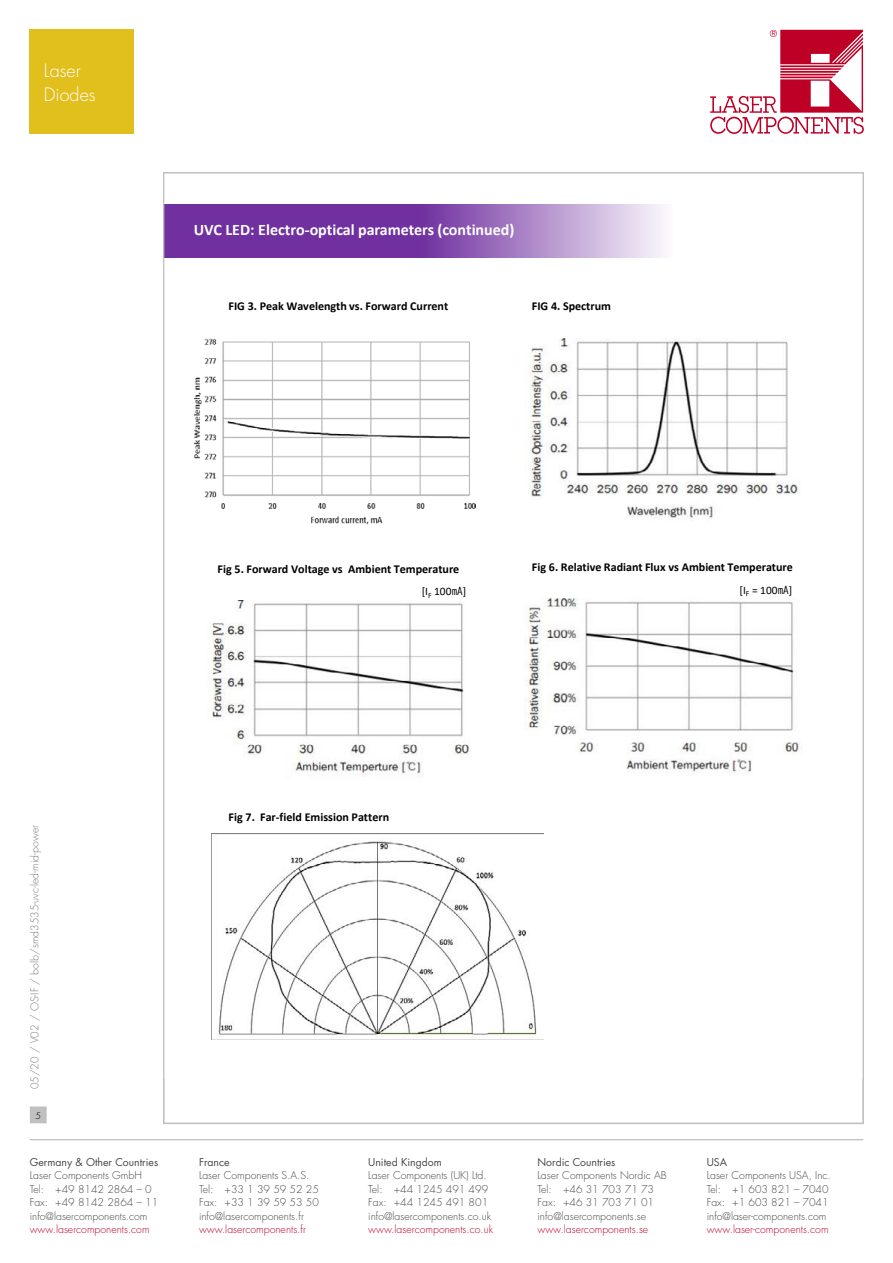
<style>
.page{position:relative;width:893px;height:1263px;background:#fff}
.page>*{position:absolute;margin:0;border:0;box-sizing:border-box;transform-origin:0 0}
.t1{font:300 18px/24px "Futura Std";color:#fff}
.t2{font:700 16.05px "Calibri";color:#fff}
.t3{font:700 12px "Calibri";color:#000}
.t4{font:11.4px "Calibri";color:#000}
.t5{font:300 10.5px/13.5px "Futura Std";color:#484848}
.t6{font:300 10.5px "Futura Std";color:#be0027}
.t7{font:10.5px "Futura Std";color:#484848}
.t8{font:300 10.5px "Futura Std";color:#7c7c7c}
.t9{font:300 9px "Futura Std";color:#000}
.s1{font-family:"Malgun Gothic"}
</style>
<div class="page">
<svg style="left:710px;top:30px;width:153px;height:104px"></svg>
<hr style="left:30px;top:1139px;width:833px;height:1px;background:#c0c0c0">
<div style="left:31px;top:1107px;width:15px;height:16px;background:#c0c0c0"></div>
<div style="left:30px;top:1106px;width:17px;height:17px;border:1px solid #c0c0c0"></div>
<svg style="left:165px;top:205px;width:499px;height:52px;background:#915fb5"></svg>
<img style="left:530px;top:339px;width:270px;height:180px">
<img style="left:207px;top:601px;width:263px;height:176px">
<img style="left:526px;top:598px;width:275px;height:176px">
<img style="left:194px;top:339px;width:281px;height:186px">
<img style="left:212px;top:834px;width:332px;height:204px">
<div style="left:30px;top:30px;width:104px;height:104px;background:#e1bf1d"></div>
<h1 class="t1" style="left:44px;top:59px;width:53px">Laser<br>Diodes</h1>
<h2 class="t2" style="left:194px;top:218px;width:322px">UVC LED: Electro-optical parameters (continued)</h2>
<p class="t3" style="left:229px;top:297px;width:221px">FIG 3. Peak Wavelength vs. Forward Current</p>
<p class="t3" style="left:532px;top:298px;width:81px">FIG 4. Spectrum</p>
<p class="t3" style="left:218px;top:561px;width:243px">Fig 5. Forward Voltage vs Ambient Temperature</p>
<p class="t3" style="left:532px;top:558px;width:262px">Fig 6. Relative Radiant Flux vs Ambient Temperature</p>
<p class="t4" style="left:422px;top:583px;width:46px">[I<sub>F</sub> 100<span class="s1">㎃</span>]</p>
<p class="t4" style="left:740px;top:582px;width:54px">[I<sub>F</sub> = 100<span class="s1">㎃</span>]</p>
<p class="t8" style="left:28px;top:1089px;width:266px;rotate:-90deg">05/20 / V02 / OS-IF / bolb/smd3535-uvc-led-mid-power</p>
<p class="t9" style="left:35px;top:1110px;width:7px">5</p>
<p class="t7" style="left:30px;top:1155px;width:130px">Germany &amp; Other Countries</p>
<p class="t5" style="left:30px;top:1169px;width:130px">Laser Components GmbH<br>Tel: +49 8142 2864 – 0<br>Fax: +49 8142 2864 – 11 info@lasercomponents.com</p>
<p class="t6" style="left:30px;top:1223px;width:121px">www.lasercomponents.com</p>
<p class="t3" style="left:229px;top:809px;width:162px">Fig 7. Far-field Emission Pattern</p>
<p class="t7" style="left:199px;top:1155px;width:32px">France</p>
<p class="t5" style="left:199px;top:1169px;width:121px">Laser Components S.A.S.<br>Tel: +33 1 39 59 52 25<br>Fax: +33 1 39 59 53 50 info@lasercomponents.fr</p>
<p class="t6" style="left:199px;top:1223px;width:108px">www.lasercomponents.fr</p>
<p class="t7" style="left:368px;top:1155px;width:75px">United Kingdom</p>
<p class="t5" style="left:368px;top:1169px;width:124px">Laser Components (UK) Ltd.<br>Tel: +44 1245 491 499<br>Fax: +44 1245 491 801 info@lasercomponents.co.uk</p>
<p class="t6" style="left:368px;top:1223px;width:126px">www.lasercomponents.co.uk</p>
<p class="t7" style="left:537px;top:1155px;width:79px">Nordic Countries</p>
<p class="t5" style="left:537px;top:1169px;width:131px">Laser Components Nordic AB<br>Tel: +46 31 703 71 73<br>Fax: +46 31 703 71 01 info@lasercomponents.se</p>
<p class="t6" style="left:537px;top:1223px;width:112px">www.lasercomponents.se</p>
<p class="t7" style="left:707px;top:1155px;width:22px">USA</p>
<p class="t5" style="left:707px;top:1169px;width:126px">Laser Components USA, Inc.<br>Tel: +1 603 821 – 7040<br>Fax: +1 603 821 – 7041 info@laser-components.com</p>
<p class="t6" style="left:707px;top:1223px;width:123px">www.laser-components.com</p>
</div>
